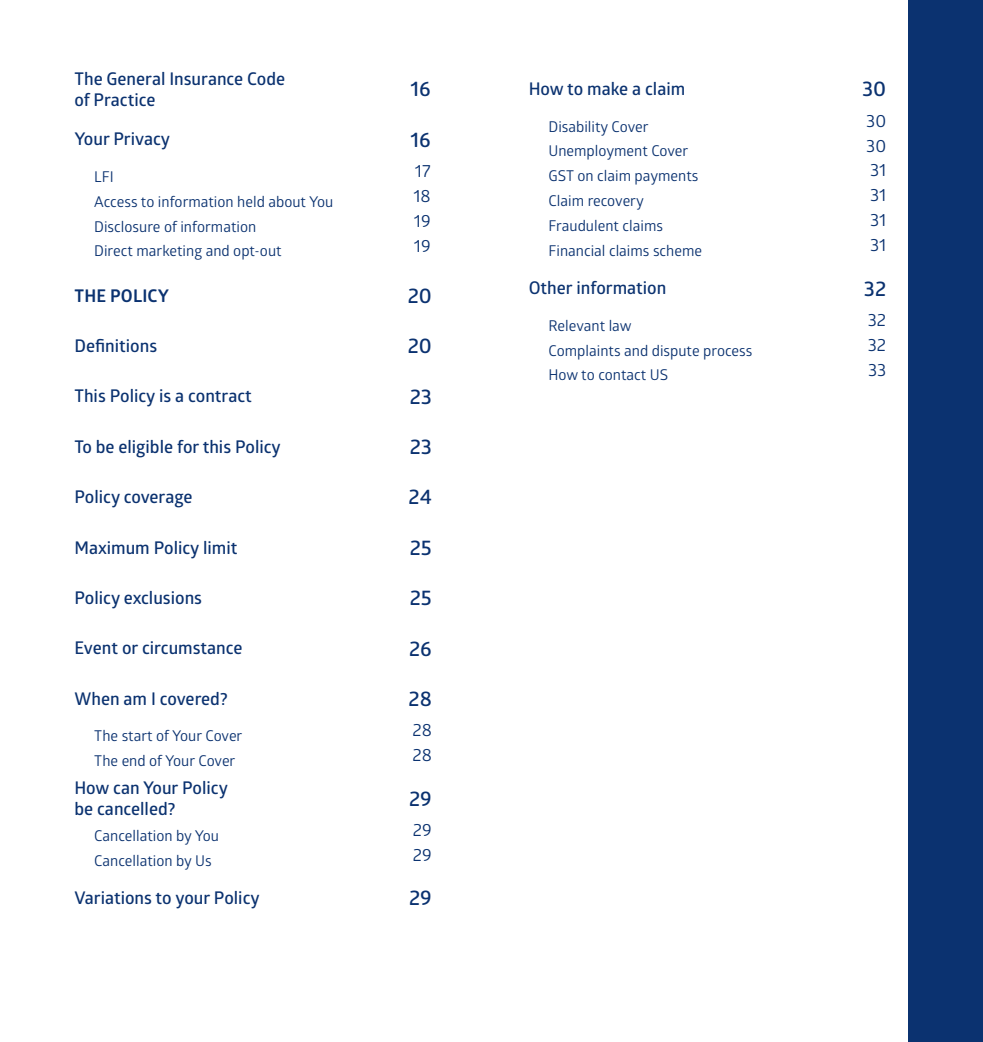
<style>
.page{position:relative;width:983px;height:1042px;background:#fff}
.page>*{position:absolute;margin:0;border:0;box-sizing:border-box;transform-origin:0 0}
.t1{font:600 21px "Glober";color:#0b3270}
.t2{font:600 17.5px/21px "Glober";color:#0b3270}
.t3{font:17.5px "Glober";color:#0b3270}
.t4{font:700 17.5px "Glober";letter-spacing:.01em;color:#0b3270}
.t5{font:14.88px "Glober";color:#0b3270}
</style>
<div class="page">
<div style="left:908px;top:0;width:74px;height:1042px;background:#0b3270"></div>
<p class="t2" style="left:74px;top:67px;width:212px">The General Insurance Code of Practice</p>
<h1 class="t1" style="left:410px;top:74px;width:22px">16</h1>
<p class="t2" style="left:74px;top:128px;width:97px">Your Privacy</p>
<h1 class="t1" style="left:410px;top:125px;width:22px">16</h1>
<p class="t5" style="left:94px;top:166px;width:21px">LFI</p>
<p class="t3" style="left:415px;top:159px;width:17px">17</p>
<p class="t5" style="left:94px;top:191px;width:240px">Access to information held about You</p>
<p class="t3" style="left:413px;top:183px;width:19px">18</p>
<p class="t5" style="left:94px;top:216px;width:163px">Disclosure of information</p>
<p class="t3" style="left:414px;top:208px;width:18px">19</p>
<p class="t5" style="left:94px;top:241px;width:189px">Direct marketing and opt-out</p>
<p class="t3" style="left:414px;top:233px;width:18px">19</p>
<p class="t4" style="left:74px;top:283px;width:96px">THE POLICY</p>
<h1 class="t1" style="left:407px;top:281px;width:26px">20</h1>
<p class="t2" style="left:74px;top:335px;width:84px">Definitions</p>
<h1 class="t1" style="left:407px;top:331px;width:26px">20</h1>
<p class="t2" style="left:74px;top:385px;width:179px">This Policy is a contract</p>
<h1 class="t1" style="left:409px;top:382px;width:24px">23</h1>
<p class="t2" style="left:74px;top:435px;width:208px">To be eligible for this Policy</p>
<h1 class="t1" style="left:409px;top:432px;width:24px">23</h1>
<p class="t2" style="left:74px;top:486px;width:119px">Policy coverage</p>
<h1 class="t1" style="left:408px;top:482px;width:25px">24</h1>
<p class="t2" style="left:74px;top:536px;width:164px">Maximum Policy limit</p>
<h1 class="t1" style="left:409px;top:533px;width:24px">25</h1>
<p class="t2" style="left:74px;top:587px;width:129px">Policy exclusions</p>
<h1 class="t1" style="left:409px;top:583px;width:24px">25</h1>
<p class="t2" style="left:74px;top:637px;width:169px">Event or circumstance</p>
<h1 class="t1" style="left:409px;top:633px;width:24px">26</h1>
<p class="t2" style="left:74px;top:687px;width:155px">When am I covered?</p>
<h1 class="t1" style="left:408px;top:684px;width:25px">28</h1>
<p class="t5" style="left:94px;top:725px;width:150px">The start of Your Cover</p>
<p class="t3" style="left:412px;top:718px;width:21px">28</p>
<p class="t5" style="left:94px;top:750px;width:143px">The end of Your Cover</p>
<p class="t3" style="left:412px;top:743px;width:21px">28</p>
<p class="t2" style="left:74px;top:777px;width:155px">How can Your Policy be cancelled?</p>
<h1 class="t1" style="left:409px;top:784px;width:24px">29</h1>
<p class="t5" style="left:94px;top:825px;width:126px">Cancellation by You</p>
<p class="t3" style="left:413px;top:818px;width:20px">29</p>
<p class="t5" style="left:94px;top:850px;width:119px">Cancellation by Us</p>
<p class="t3" style="left:413px;top:843px;width:20px">29</p>
<p class="t2" style="left:74px;top:886px;width:187px">Variations to your Policy</p>
<h1 class="t1" style="left:409px;top:883px;width:24px">29</h1>
<p class="t2" style="left:528px;top:78px;width:158px">How to make a claim</p>
<h1 class="t1" style="left:861px;top:74px;width:26px">30</h1>
<p class="t5" style="left:548px;top:116px;width:101px">Disability Cover</p>
<p class="t3" style="left:866px;top:108px;width:21px">30</p>
<p class="t5" style="left:548px;top:141px;width:141px">Unemployment Cover</p>
<p class="t3" style="left:866px;top:133px;width:21px">30</p>
<p class="t5" style="left:548px;top:166px;width:151px">GST on claim payments</p>
<p class="t3" style="left:869px;top:158px;width:18px">31</p>
<p class="t5" style="left:548px;top:190px;width:97px">Claim recovery</p>
<p class="t3" style="left:869px;top:183px;width:18px">31</p>
<p class="t5" style="left:548px;top:215px;width:116px">Fraudulent claims</p>
<p class="t3" style="left:869px;top:207px;width:18px">31</p>
<p class="t5" style="left:548px;top:240px;width:155px">Financial claims scheme</p>
<p class="t3" style="left:869px;top:232px;width:18px">31</p>
<p class="t2" style="left:528px;top:277px;width:139px">Other information</p>
<h1 class="t1" style="left:863px;top:273px;width:24px">32</h1>
<p class="t5" style="left:548px;top:315px;width:85px">Relevant law</p>
<p class="t3" style="left:867px;top:307px;width:20px">32</p>
<p class="t5" style="left:548px;top:340px;width:205px">Complaints and dispute process</p>
<p class="t3" style="left:867px;top:332px;width:20px">32</p>
<p class="t5" style="left:548px;top:365px;width:121px">How to contact US</p>
<p class="t3" style="left:867px;top:357px;width:20px">33</p>
</div>
